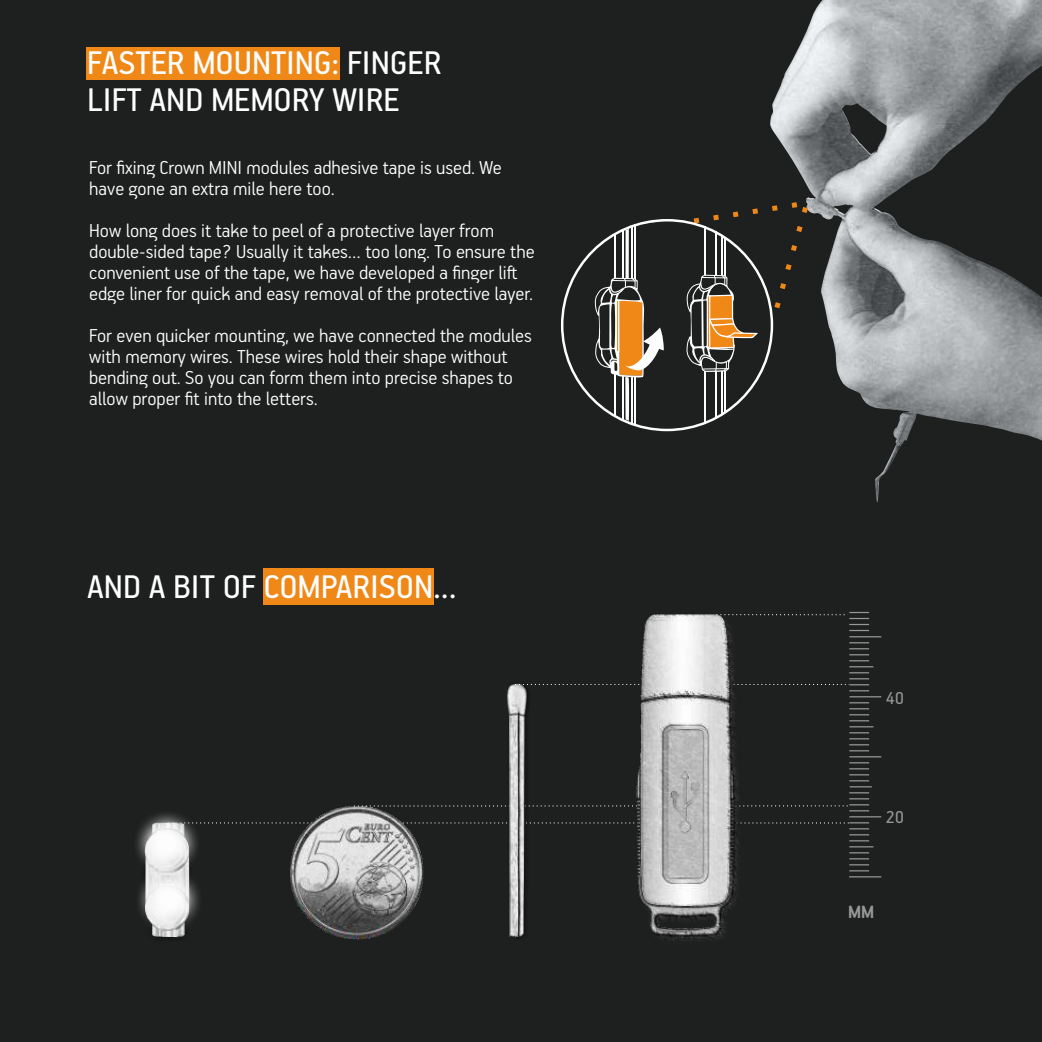
<style>
.page{position:relative;width:1042px;height:1042px;background:#1e2020}
.page>*{position:absolute;margin:0;border:0;box-sizing:border-box;transform-origin:0 0}
.t1{font:36.75px/37.1px "PF Handbook Pro";color:#fefefe}
.t2{font:300 21px/21px "PF Handbook Pro";color:#fefefe}
.t3{font:700 19.95px "PF Handbook Pro";color:#979797}
.t4{font:19.25px "PF Handbook Pro";color:#979797}
</style>
<div class="page">
<img style="left:770px;top:0;width:272px;height:503px">
<div style="left:561px;top:219px;width:212px;height:212px;background:#1e2020;border:2px solid #fefefe;border-radius:50%"></div>
<hr style="left:634px;top:377px;width:1px;height:47px;background:#fefefe">
<hr style="left:631px;top:377px;width:1px;height:47px;background:#fefefe">
<hr style="left:704px;top:369px;width:2px;height:54px;background:#fefefe">
<svg style="left:593px;top:197px;width:221px;height:224px"></svg>
<div style="left:86px;top:47px;width:253px;height:32px;background:#f08818"></div>
<img style="left:290px;top:806px;width:133px;height:133px">
<img style="left:138px;top:879px;width:61px;height:56px">
<img style="left:507px;top:684px;width:20px;height:254px">
<img style="left:637px;top:614px;width:100px;height:327px">
<hr style="left:849px;top:876px;width:32px;height:1px;background:#979797">
<svg style="left:204px;top:822px;width:669px;height:49px"></svg>
<hr style="left:849px;top:816px;width:32px;height:1px;background:#979797">
<svg style="left:354px;top:762px;width:518px;height:49px"></svg>
<hr style="left:849px;top:756px;width:32px;height:1px;background:#979797">
<svg style="left:849px;top:702px;width:24px;height:49px"></svg>
<hr style="left:849px;top:696px;width:32px;height:1px;background:#979797">
<svg style="left:515px;top:642px;width:358px;height:49px"></svg>
<hr style="left:849px;top:636px;width:32px;height:1px;background:#979797">
<img style="left:136px;top:813px;width:66px;height:66px">
<svg style="left:716px;top:612px;width:153px;height:19px"></svg>
<div style="left:263px;top:568px;width:171px;height:37px;background:#f08818"></div>
<h1 class="t1" style="left:87px;top:46px;width:356px">FASTER MOUNTING: FINGER<br>LIFT AND MEMORY WIRE</h1>
<p class="t2" style="left:89px;top:158px;width:414px">For fixing Crown MINI modules adhesive tape is used. We have gone an extra mile here too.</p>
<p class="t2" style="left:89px;top:221px;width:447px">How long does it take to peel of a protective layer from double-sided tape? Usually it takes… too long. To ensure the convenient use of the tape, we have developed a finger liſt edge liner for quick and easy removal of the protective layer.</p>
<p class="t2" style="left:89px;top:326px;width:444px">For even quicker mounting, we have connected the modules with memory wires. These wires hold their shape without bending out. So you can form them into precise shapes to allow proper fit into the letters.</p>
<h1 class="t1" style="left:87px;top:571px;width:371px">AND A BIT OF COMPARISON...</h1>
<p class="t4" style="left:885px;top:689px;width:20px">40</p>
<p class="t4" style="left:885px;top:809px;width:20px">20</p>
<p class="t3" style="left:848px;top:903px;width:28px">MM</p>
</div>
